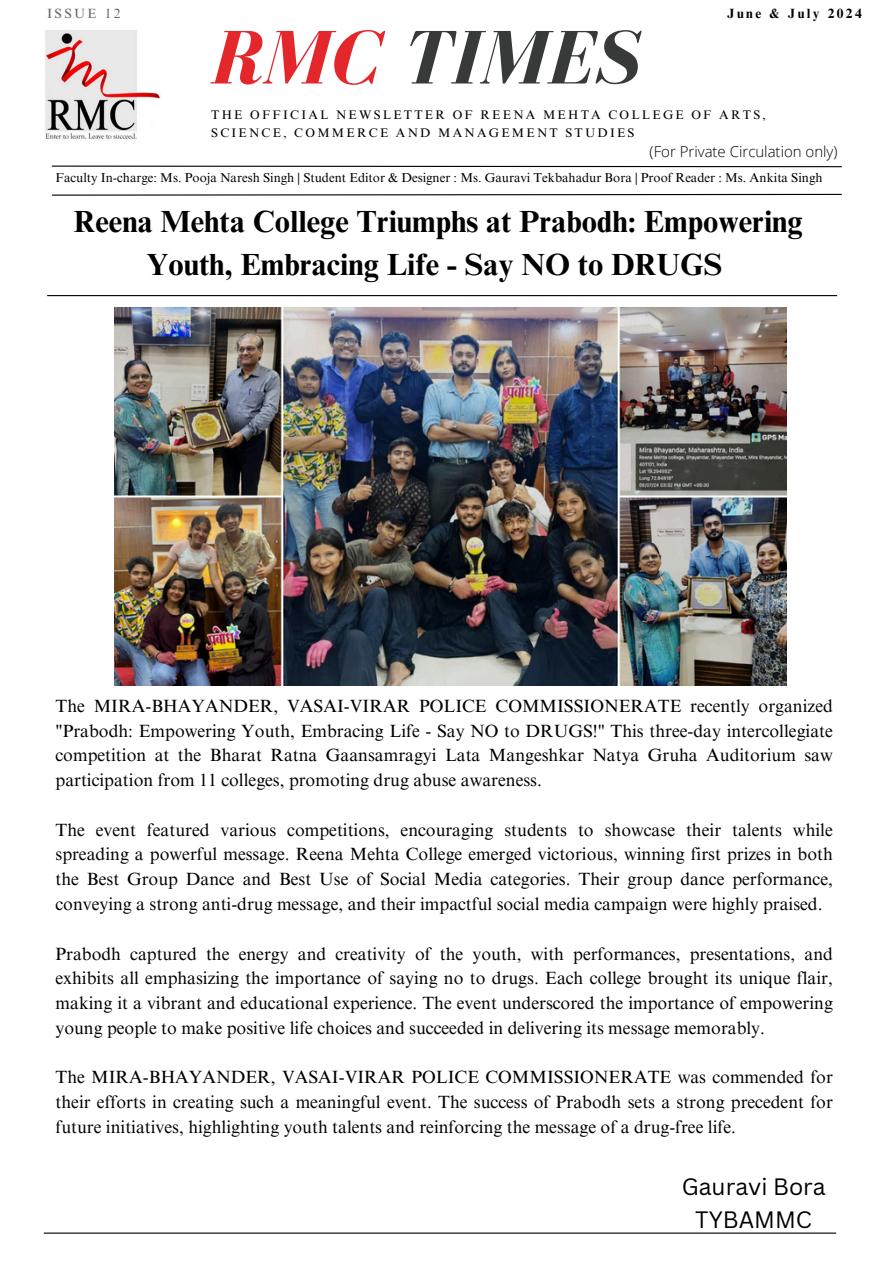
<style>
.page{position:relative;width:894px;height:1264px;background:#fff}
.page>*{position:absolute;margin:0;border:0;box-sizing:border-box;transform-origin:0 0}
.t1{font:italic 700 78.15px "Bodoni FLF";color:#383939}
.t2{font:700 30.6px/42.8px "Times NRMT Pro";color:#000;text-align:center}
.t3{font:23.1px/32.2px "Canva Sans";color:#000;text-align:center}
.t4{font:17.7px/24.8px "Times NRMT Pro";color:#000;text-align:justify}
.t5{font:300 15px "Open Sans";color:#000}
.t6{font:700 13.35px "Times NRMT Pro";letter-spacing:.18em;color:#010101}
.t7{font:13.35px "Times NRMT Pro";letter-spacing:.18em;color:#666}
.t8{font:12.9px "Times NRMT Pro";color:#000}
.t9{font:12.45px/18.6px "Times NRMT Pro";letter-spacing:.18em;color:#010101}
.s1{color:#e3272b}
</style>
<div class="page">
<svg style="left:51px;top:193px;width:791px;height:3px"></svg>
<hr style="left:44px;top:1232px;width:791px;height:1px;background:#000">
<svg style="left:51px;top:165px;width:791px;height:3px"></svg>
<hr style="left:48px;top:295px;width:788px;height:1px;background:#000">
<img style="left:45px;top:30px;width:115px;height:109px">
<img style="left:115px;top:307px;width:671px;height:378px">
<p class="t7" style="left:47px;top:8px;width:75px">ISSUE 12</p>
<h1 class="t6" style="left:727px;top:8px;width:136px">June &amp; July 2024</h1>
<h5 class="t1" style="left:211px;top:16px;width:427px"><span class="s1">RMC</span> TIMES</h5>
<h6 class="t9" style="left:211px;top:107px;width:556px">THE OFFICIAL NEWSLETTER OF REENA MEHTA COLLEGE OF ARTS,<br>SCIENCE, COMMERCE AND MANAGEMENT STUDIES</h6>
<p class="t5" style="left:649px;top:141px;width:189px">(For Private Circulation only)</p>
<h2 class="t8" style="left:55px;top:172px;width:768px">Faculty In-charge: Ms. Pooja Naresh Singh | Student Editor &amp; Designer : Ms. Gauravi Tekbahadur Bora | Proof Reader : Ms. Ankita Singh</h2>
<p class="t2" style="left:73px;top:204px;width:730px">Reena Mehta College Triumphs at Prabodh: Empowering<br>Youth, Embracing Life - Say NO to DRUGS</p>
<h4 class="t4" style="left:55px;top:695px;width:778px">The MIRA-BHAYANDER, VASAI-VIRAR POLICE COMMISSIONERATE recently organized "Prabodh: Empowering Youth, Embracing Life - Say NO to DRUGS!" This three-day intercollegiate competition at the Bharat Ratna Gaansamragyi Lata Mangeshkar Natya Gruha Auditorium saw participation from 11 colleges, promoting drug abuse awareness.</h4>
<h4 class="t4" style="left:55px;top:819px;width:778px">The event featured various competitions, encouraging students to showcase their talents while spreading a powerful message. Reena Mehta College emerged victorious, winning first prizes in both the Best Group Dance and Best Use of Social Media categories. Their group dance performance, conveying a strong anti-drug message, and their impactful social media campaign were highly praised.</h4>
<h4 class="t4" style="left:55px;top:943px;width:778px">Prabodh captured the energy and creativity of the youth, with performances, presentations, and exhibits all emphasizing the importance of saying no to drugs. Each college brought its unique flair, making it a vibrant and educational experience. The event underscored the importance of empowering young people to make positive life choices and succeeded in delivering its message memorably.</h4>
<h4 class="t4" style="left:55px;top:1067px;width:778px">The MIRA-BHAYANDER, VASAI-VIRAR POLICE COMMISSIONERATE was commended for their efforts in creating such a meaningful event. The success of Prabodh sets a strong precedent for future initiatives, highlighting youth talents and reinforcing the message of a drug-free life.</h4>
<h3 class="t3" style="left:681px;top:1170px;width:145px">Gauravi Bora<br>TYBAMMC</h3>
</div>
